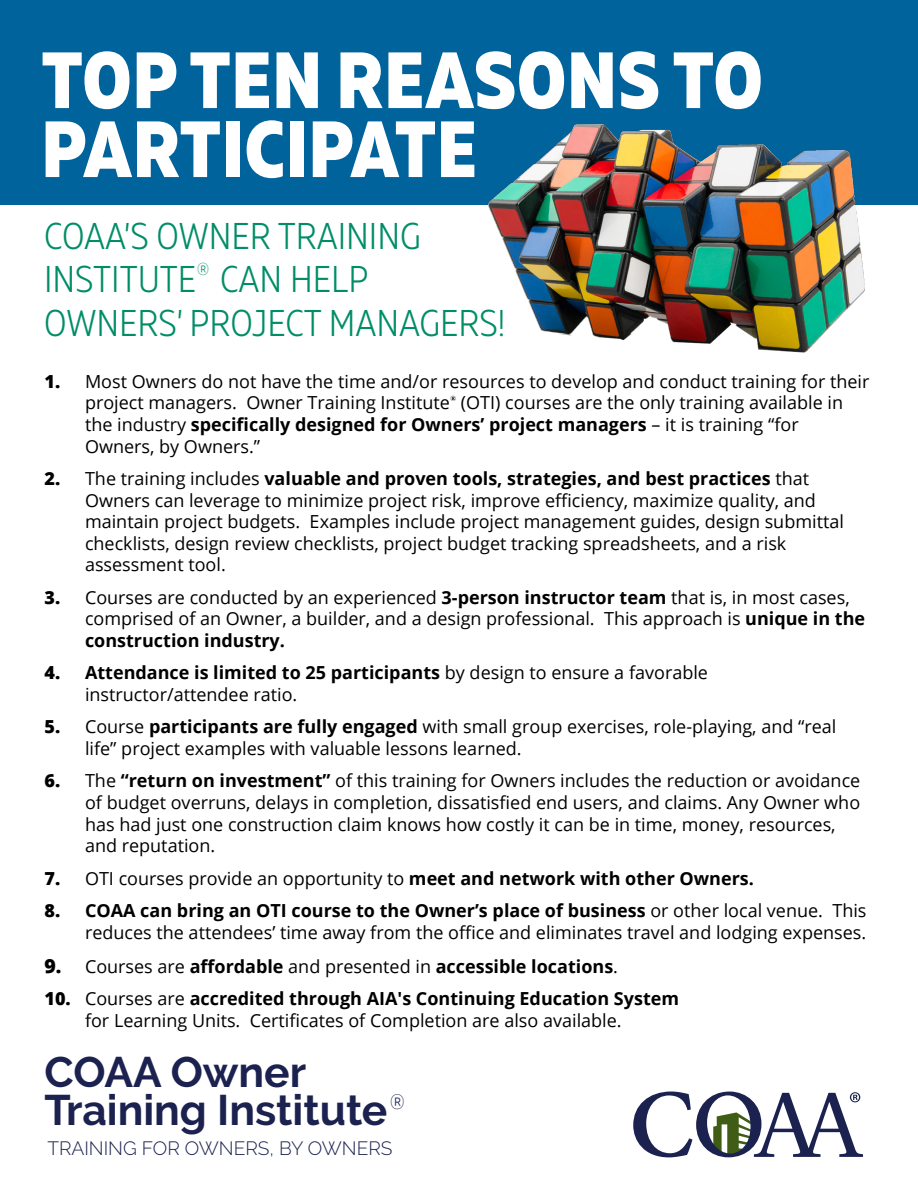
<style>
.page{position:relative;width:918px;height:1188px;background:#fff}
.page>*{position:absolute;margin:0;border:0;box-sizing:border-box;transform-origin:0 0}
.t1{font:800 79.5px/69px "Muller Narrow";letter-spacing:.015em;color:#fff}
.t2{font:700 42.6px/38.4px "Raleway";color:#1c224f}
.t3{font:300 37.2px/43.5px "Muller Narrow";letter-spacing:.015em;color:#008d67}
.t4{font:300 20.85px "Muller Narrow";color:#1c224f}
.t5{font:300 19.2px "Raleway";color:#1c224f}
.t6{font:18px/21.6px "Open Sans";color:#000}
.t7{font:700 18px "Open Sans";color:#000}
.t8{font:300 17.25px "Muller Narrow";color:#008f68}
.s1{font-weight:800}
.s2{font-weight:700}
.s3{font-weight:800;font-size:19.5px}
.s4{font-weight:400}
</style>
<div class="page">
<svg style="left:633px;top:1092px;width:230px;height:65px"></svg>
<div style="left:0;top:0;width:918px;height:205px;background:#00639c"></div>
<img style="left:489px;top:125px;width:376px;height:228px">
<h1 class="t1" style="left:42px;top:46px;width:723px">TOP TEN REASONS TO<br>PARTICIPATE</h1>
<h3 class="t3" style="left:45px;top:214px;width:462px">COAA’S OWNER TRAINING<br>INSTITUTE CAN HELP<br>OWNERS’ PROJECT MANAGERS!</h3>
<p class="t8" style="left:197px;top:258px;width:13px">®</p>
<p class="t6" style="left:85px;top:370px;width:786px;text-indent:-40px"><span class="s1">1.</span> Most Owners do not have the time and/or resources to develop and conduct training for their project managers. Owner Training Institute<sup>®</sup> (OTI) courses are the only training available in the industry <span class="s2">specifically designed for Owners’ project managers</span> – it is training “for Owners, by Owners.”</p>
<p class="t6" style="left:85px;top:467px;width:760px;text-indent:-40px"><span class="s1">2.</span> The training includes <span class="s2">valuable and proven tools, strategies, and best practices</span> that Owners can leverage to minimize project risk, improve efficiency, maximize quality, and maintain project budgets. Examples include project management guides, design submittal checklists, design review checklists, project budget tracking spreadsheets, and a risk assessment tool.</p>
<p class="t6" style="left:85px;top:586px;width:782px;text-indent:-40px"><span class="s1">3.</span> Courses are conducted by an experienced <span class="s2">3-person instructor team</span> that is, in most cases, comprised of an Owner, a builder, and a design professional. This approach is <span class="s2">unique in the construction industry.</span></p>
<p class="t6" style="left:85px;top:662px;width:625px;text-indent:-40px"><span class="s1">4.</span> <span class="s2">Attendance is limited to 25 participants</span> by design to ensure a favorable instructor/attendee ratio.</p>
<p class="t6" style="left:85px;top:716px;width:753px;text-indent:-40px"><span class="s1">5.</span> Course <span class="s2">participants are fully engaged</span> with small group exercises, role-playing, and “real life” project examples with valuable lessons learned.</p>
<p class="t6" style="left:85px;top:770px;width:777px;text-indent:-40px"><span class="s1">6.</span> The <span class="s2">“return on investment”</span> of this training for Owners includes the reduction or avoidance of budget overruns, delays in completion, dissatisfied end users, and claims. Any Owner who has had just one construction claim knows how costly it can be in time, money, resources, and reputation.</p>
<p class="t6" style="left:45px;top:867px;width:711px"><span class="s1">7.</span> OTI courses provide an opportunity to <span class="s2">meet and network with other Owners.</span></p>
<p class="t6" style="left:45px;top:899px;width:824px;text-align:right"><span class="s1">8.</span> <span class="s2">COAA can bring an OTI course to the Owner’s place of business</span> or other local venue. This reduces the attendees’ time away from the office and eliminates travel and lodging expenses.</p>
<p class="t7" style="left:45px;top:954px;width:575px"><span class="s3">9.</span> <span class="s4">Courses are</span> affordable <span class="s4">and presented in</span> accessible locations<span class="s4">.</span></p>
<p class="t6" style="left:85px;top:987px;width:596px;text-indent:-40px"><span class="s1">10.</span> Courses are <span class="s2">accredited through AIA's Continuing Education System </span>for Learning Units. Certificates of Completion are also available.</p>
<h2 class="t2" style="left:45px;top:1053px;width:344px">COAA Owner<br>Training Institute</h2>
<p class="t5" style="left:48px;top:1137px;width:347px">TRAINING FOR OWNERS, BY OWNERS</p>
<p class="t4" style="left:390px;top:1089px;width:16px">®</p>
</div>
